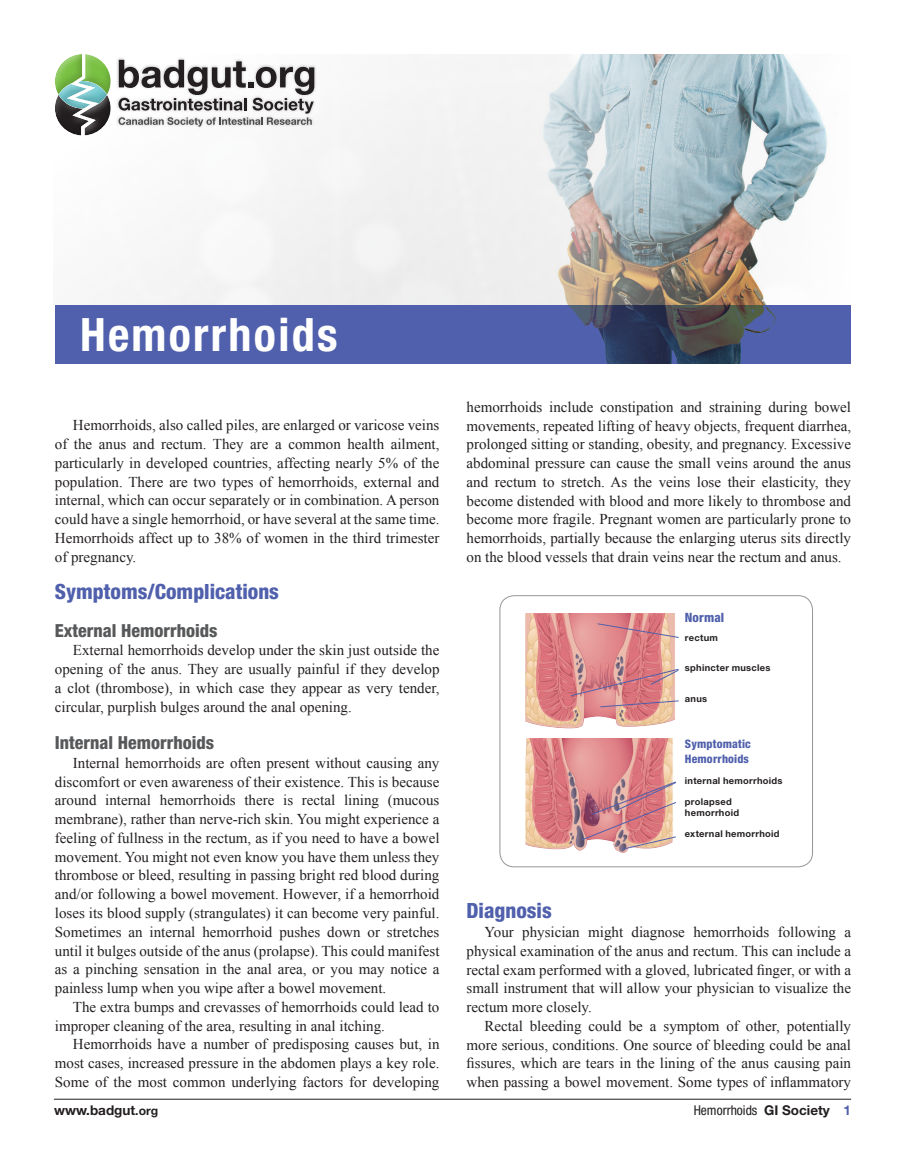
<style>
.page{position:relative;width:905px;height:1175px;background:#fff}
.page>*{position:absolute;margin:0;border:0;box-sizing:border-box;transform-origin:0 0}
.t1{font:700 condensed 46.05px "Helvetica Neue LT Std";letter-spacing:.05em;color:#fff}
.t2{font:800 condensed 21px "Helvetica Neue LT Std";color:#5060ac}
.t3{font:800 condensed 18px "Helvetica Neue LT Std";color:#57585a}
.t4{font:15px/18.8px "Times New Roman";color:#231f20;text-align:justify}
.t5{font:condensed 13.5px "Helvetica Neue LT Std";color:#231f20}
.t6{font:700 13.5px "Helvetica Neue LT Std";color:#231f20}
.t7{font:800 condensed 12.9px "Helvetica Neue LT Std";letter-spacing:.01em;color:#5060ac}
.t8{font:800 condensed 11.7px/15.1px "Helvetica Neue LT Std";letter-spacing:.015em;color:#5060ac}
.t9{font:700 9.3px/10.5px "Helvetica Neue LT Std";letter-spacing:.03em;color:#231f20}
.s1{font-size:12.15px}
.s2{font-weight:700;font-stretch:normal}
.s3{font-weight:700;font-stretch:normal;color:#5060ac}
</style>
<div class="page">
<hr style="left:54px;top:1098px;width:797px;height:1px;background:#231f20">
<div style="left:403px;top:54px;width:447px;height:309px;background:#f1f1f1"></div>
<img style="left:543px;top:54px;width:307px;height:251px">
<svg style="left:55px;top:305px;width:795px;height:58px;background:#4b5a9a"></svg>
<div style="left:115px;top:57px;width:202px;height:73px;background:#231f20;opacity:.25"></div>
<svg style="left:118px;top:60px;width:196px;height:67px"></svg>
<div style="left:53px;top:101px;width:37px;height:36px;background:#231f20;opacity:.2"></div>
<svg style="left:55px;top:54px;width:56px;height:81px"></svg>
<div style="left:74px;top:81px;width:34px;height:27px;background:#231f20;opacity:.2"></div>
<div style="left:499px;top:595px;width:313px;height:272px;border:1px solid #939598;border-radius:14px"></div>
<img style="left:525px;top:738px;width:148px;height:115px">
<img style="left:525px;top:613px;width:150px;height:116px">
<svg style="left:597px;top:623px;width:82px;height:15px"></svg>
<svg style="left:580px;top:781px;width:96px;height:69px;background:#d09094"></svg>
<svg style="left:570px;top:668px;width:109px;height:39px;background:#d48c8f"></svg>
<p class="t1" style="left:80px;top:307px;width:259px">Hemorrhoids</p>
<p class="t4" style="left:55px;top:415px;width:386px;text-indent:18px">Hemorrhoids, also called piles, are enlarged or varicose veins of the anus and rectum. They are a common health ailment, particularly in developed countries, affecting nearly 5% of the population. There are two types of hemorrhoids, external and internal, which can occur separately or in combination. A person could have a single hemorrhoid, or have several at the same time.<br>Hemorrhoids affect up to 38% of women in the third trimester of pregnancy.</p>
<p class="t2" style="left:55px;top:578px;width:226px">Symptoms/Complications</p>
<p class="t3" style="left:55px;top:619px;width:164px">External Hemorrhoids</p>
<p class="t4" style="left:55px;top:640px;width:386px;text-indent:18px">External hemorrhoids develop under the skin just outside the opening of the anus. They are usually painful if they develop a clot (thrombose), in which case they appear as very tender, circular, purplish bulges around the anal opening.</p>
<p class="t3" style="left:55px;top:731px;width:161px">Internal Hemorrhoids</p>
<p class="t4" style="left:55px;top:753px;width:386px;text-indent:18px">Internal hemorrhoids are often present without causing any discomfort or even awareness of their existence. This is because around internal hemorrhoids there is rectal lining (mucous membrane), rather than nerve-rich skin. You might experience a feeling of fullness in the rectum, as if you need to have a bowel movement. You might not even know you have them unless they thrombose or bleed, resulting in passing bright red blood during and/or following a bowel movement. However, if a hemorrhoid loses its blood supply (strangulates) it can become very painful.<br>Sometimes an internal hemorrhoid pushes down or stretches until it bulges outside of the anus (prolapse). This could manifest as a pinching sensation in the anal area, or you may notice a painless lump when you wipe after a bowel movement.</p>
<p class="t4" style="left:55px;top:996px;width:386px;text-indent:18px">The extra bumps and crevasses of hemorrhoids could lead to improper cleaning of the area, resulting in anal itching.</p>
<p class="t4" style="left:55px;top:1034px;width:386px;text-indent:18px">Hemorrhoids have a number of predisposing causes but, in most cases, increased pressure in the abdomen plays a key role.<br>Some of the most common underlying factors for developing</p>
<p class="t4" style="left:466px;top:397px;width:386px">hemorrhoids include constipation and straining during bowel movements, repeated lifting of heavy objects, frequent diarrhea, prolonged sitting or standing, obesity, and pregnancy. Excessive abdominal pressure can cause the small veins around the anus and rectum to stretch. As the veins lose their elasticity, they become distended with blood and more likely to thrombose and become more fragile. Pregnant women are particularly prone to hemorrhoids, partially because the enlarging uterus sits directly on the blood vessels that drain veins near the rectum and anus.</p>
<p class="t7" style="left:684px;top:610px;width:41px">Normal</p>
<p class="t9" style="left:684px;top:632px;width:35px">rectum</p>
<p class="t9" style="left:684px;top:662px;width:87px">sphincter muscles</p>
<p class="t9" style="left:684px;top:693px;width:24px">anus</p>
<p class="t8" style="left:684px;top:735px;width:67px">Symptomatic<br>Hemorrhoids</p>
<p class="t9" style="left:684px;top:775px;width:99px">internal hemorrhoids</p>
<p class="t9" style="left:684px;top:796px;width:56px">prolapsed hemorrhoid</p>
<p class="t9" style="left:684px;top:828px;width:96px">external hemorrhoid</p>
<p class="t2" style="left:466px;top:897px;width:87px">Diagnosis</p>
<p class="t4" style="left:466px;top:922px;width:386px;text-indent:18px">Your physician might diagnose hemorrhoids following a physical examination of the anus and rectum. This can include a rectal exam performed with a gloved, lubricated finger, or with a small instrument that will allow your physician to visualize the rectum more closely.</p>
<p class="t4" style="left:466px;top:1015px;width:386px;text-indent:18px">Rectal bleeding could be a symptom of other, potentially more serious, conditions. One source of bleeding could be anal fissures, which are tears in the lining of the anus causing pain when passing a bowel movement. Some types of inflammatory</p>
<p class="t6" style="left:54px;top:1101px;width:106px">www.badgut<span class="s1">.org</span></p>
<p class="t5" style="left:693px;top:1102px;width:159px">Hemorrhoids <span class="s2">GI Society</span> <span class="s3">1</span></p>
</div>
